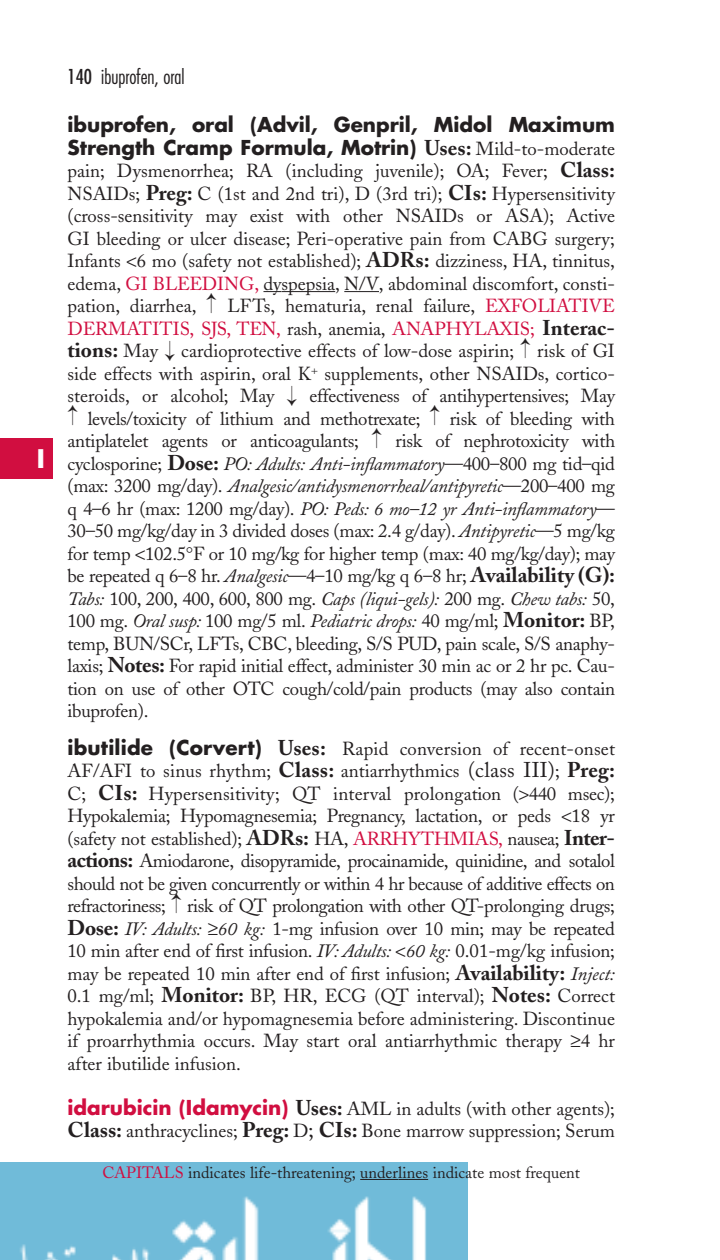
<style>
.page{position:relative;width:720px;height:1260px;background:#fff}
.page>*{position:absolute;margin:0;border:0;box-sizing:border-box;transform-origin:0 0}
.t1{font:700 25px "Futura";color:#fff}
.t2{font:700 20px/22.5px "Futura";color:#231f20}
.t3{font:300 condensed 20px "Futura";color:#231f20}
.t4{font:18.75px/22.5px "Adobe Caslon";color:#231f20;text-align:justify}
.t5{font:16.25px "Adobe Caslon";color:#231f20}
.s1{font-weight:400}
.s2{font-family:"Adobe Caslon";font-size:21.25px}
.s3{font-family:"Adobe Caslon";font-weight:400;font-size:18.75px}
.s4{font-weight:700;font-size:21.25px}
.s5{color:#d10e40}
.s6{font-style:italic}
.s7{font-family:"Futura";font-weight:700;font-size:20px}
.s8{font-size:21.25px}
.s9{font-family:"Futura";font-weight:700;font-size:20px;color:#d10e40}
</style>
<div class="page">
<img style="left:0;top:1162px;width:468px;height:98px">
<svg style="left:263px;top:291px;width:18px;height:1px"></svg>
<hr style="left:282px;top:291px;width:53px;height:1px;background:#231f20">
<hr style="left:344px;top:291px;width:35px;height:1px;background:#231f20">
<div style="left:0;top:438px;width:52px;height:40px;background:#d10e40"></div>
<hr style="left:360px;top:1179px;width:38px;height:1px;background:#231f20">
<hr style="left:398px;top:1179px;width:30px;height:1px;background:#231f20">
<h1 class="t1" style="left:37px;top:447px;width:10px">I</h1>
<p class="t3" style="left:68px;top:68px;width:119px"><span class="s1">140</span> ibuprofen, oral</p>
<p class="t2" style="left:68px;top:115px;width:549px">ibuprofen, oral (Advil, Genpril, Midol Maximum<br>Strength Cramp Formula, Motrin) <span class="s2">Uses:</span> <span class="s3">Mild-to-moderate</span></p>
<p class="t4" style="left:67px;top:162px;width:549px">pain; Dysmenorrhea; RA (including juvenile); OA; Fever; <span class="s4">Class:<br></span>NSAIDs; <span class="s4">Preg:</span> C (1st and 2nd tri), D (3rd tri); <span class="s4">CIs:</span> Hypersensitivity (cross-sensitivity may exist with other NSAIDs or ASA); Active GI bleeding or ulcer disease; Peri-operative pain from CABG surgery; Infants 6 mo (safety not established); <span class="s4">ADRs:</span> dizziness, HA, tinnitus, edema, <span class="s5">GI BLEEDING,</span> dyspepsia, N/V, abdominal discomfort, consti&shy;pation, diarrhea,</p>
<p class="t4" style="left:67px;top:297px;width:549px;text-indent:160px">LFTs, hematuria, renal failure, <span class="s5">EXFOLIATIVE DERMATITIS, SJS, TEN,</span> rash, anemia, <span class="s5">ANAPHYLAXIS;</span> <span class="s4">Interac&shy;tions:</span> May cardioprotective effects of low-dose aspirin; risk of GI side effects with aspirin, oral K supplements, other NSAIDs, cortico&shy;steroids, or alcohol; May</p>
<p class="t4" style="left:88px;top:387px;width:529px;text-indent:222px">effectiveness of antihypertensives; May levels/toxicity of lithium and methotrexate;</p>
<p class="t4" style="left:450px;top:409px;width:167px">risk of bleeding with</p>
<p class="t4" style="left:67px;top:432px;width:549px;text-indent:328px">risk of nephrotoxicity with cyclosporine; <span class="s4">Dose:</span> <span class="s6">PO: Adults: Anti-inflammatory</span>—400–800 mg tid–qid (max: 3200 mg/day). <span class="s6">Analgesic/antidysmenorrheal/antipyretic</span>—200–400 mg q 4–6 hr (max: 1200 mg/day). <span class="s6">PO: Peds: 6 mo–12 yr Anti-inflammatory</span>— 30–50 mg/kg/day in 3 divided doses (max: 2.4 g/day). <span class="s6">Antipyretic</span>—5 mg/kg for temp 102.5 F or 10 mg/kg for higher temp (max: 40 mg/kg/day); may be repeated q 6–8 hr. <span class="s6">Analgesic</span>—4–10 mg/kg q 6–8 hr; <span class="s4">Availability (G):<br></span><span class="s6">Tabs:</span> 100, 200, 400, 600, 800 mg. <span class="s6">Caps (liqui-gels):</span> 200 mg. <span class="s6">Chew tabs:</span> 50, 100 mg. <span class="s6">Oral susp:</span> 100 mg/5 ml. <span class="s6">Pediatric drops:</span> 40 mg/ml; <span class="s4">Monitor:</span> BP, temp, BUN/SCr, LFTs, CBC, bleeding, S/S PUD, pain scale, S/S anaphy&shy;laxis; <span class="s4">Notes:</span> For rapid initial effect, administer 30 min ac or 2 hr pc. Cau&shy;tion on use of other OTC cough/cold/pain products (may also contain ibuprofen).</p>
<p class="t4" style="left:67px;top:739px;width:549px"><span class="s7">ibutilide (Corvert)</span> <span class="s4">Uses:</span> Rapid conversion of recent-onset AF/AFI to sinus rhythm; <span class="s4">Class:</span> antiarrhythmics <span class="s8">(class III)</span>; <span class="s4">Preg:<br></span>C; <span class="s4">CIs:</span> Hypersensitivity; QT interval prolongation ( 440 msec); Hypokalemia; Hypomagnesemia; Pregnancy, lactation, or peds 18 yr (safety not established); <span class="s4">ADRs:</span> HA, <span class="s5">ARRHYTHMIAS,</span> nausea; <span class="s4">Inter&shy;actions:</span> Amiodarone, disopyramide, procainamide, quinidine, and sotalol should not be given concurrently or within 4 hr because of additive effects on refractoriness; risk of QT prolongation with other QT-prolonging drugs; <span class="s4">Dose:</span> <span class="s6">IV: Adults:</span> ≥<span class="s6">60 kg:</span> 1-mg infusion over 10 min; may be repeated 10 min after end of first infusion. <span class="s6">IV: Adults: 60 kg:</span> 0.01-mg/kg infusion; may be repeated 10 min after end of first infusion; <span class="s4">Availability:</span> <span class="s6">Inject:<br></span>0.1 mg/ml; <span class="s4">Monitor:</span> BP, HR, ECG (QT interval); <span class="s4">Notes:</span> Correct hypokalemia and/or hypomagnesemia before administering. Discontinue if proarrhythmia occurs. May start oral antiarrhythmic therapy ≥4 hr after ibutilide infusion.</p>
<p class="t4" style="left:68px;top:1099px;width:549px"><span class="s9">idarubicin (Idamycin)</span> <span class="s4">Uses:</span> AML in adults (with other agents);<br><span class="s4">Class:</span> anthracyclines; <span class="s4">Preg:</span> D<span class="s8">;</span> <span class="s4">CIs:</span> Bone marrow suppression; Serum</p>
<p class="t4" style="left:68px;top:432px;width:293px">antiplatelet agents or anticoagulants;</p>
<p class="t5" style="left:102px;top:1166px;width:479px"><span class="s5">CAPITALS</span> indicates life-threatening; underlines indicate most frequent</p>
</div>
